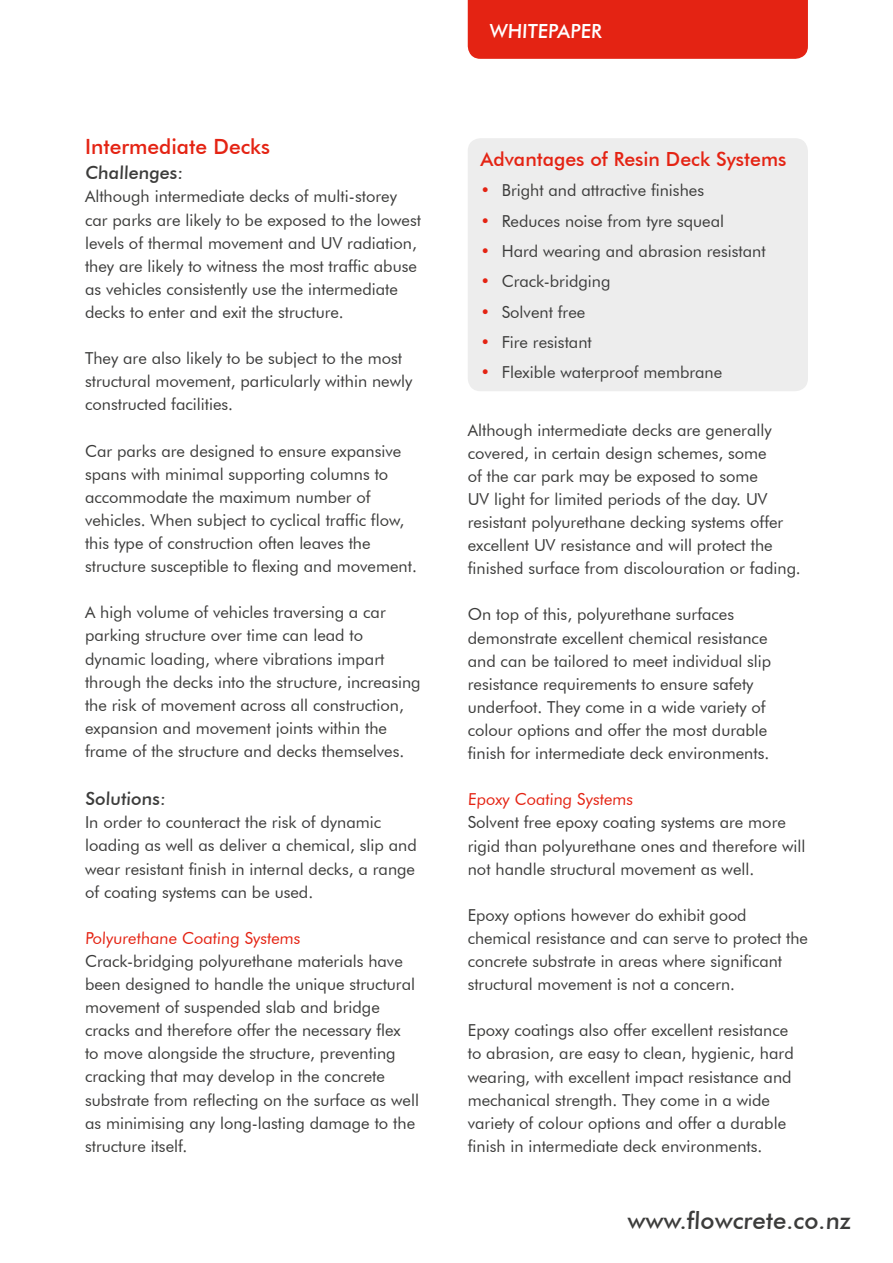
<style>
.page{position:relative;width:893px;height:1263px;background:#fff}
.page>*{position:absolute;margin:0;border:0;box-sizing:border-box;transform-origin:0 0}
.t1{font:500 24px "Futura BT";color:#3c3c3b}
.t2{font:500 21px "Futura BT";color:#e42313}
.t3{font:500 19.5px "Futura BT";color:#e42313}
.t4{font:500 19.5px "Futura BT";color:#fff}
.t5{font:500 18px "Futura BT";color:#3c3c3b}
.t6{font:16.5px/23.1px "Futura BT";color:#3c3c3b}
.t7{font:16.5px "Futura BT";color:#e42313}
.s1{font-weight:300;color:#e42313}
</style>
<div class="page">
<div style="left:468px;top:0;width:340px;height:59px;background:#e42313"></div>
<div style="left:468px;top:138px;width:340px;height:253px;background:#ededed;border-radius:13px"></div>
<p class="t2" style="left:85px;top:134px;width:187px">Intermediate Decks</p>
<p class="t5" style="left:85px;top:162px;width:101px">Challenges:</p>
<p class="t6" style="left:85px;top:185px;width:337px">Although intermediate decks of multi-storey car parks are likely to be exposed to the lowest levels of thermal movement and UV radiation, they are likely to witness the most traffic abuse as vehicles consistently use the intermediate decks to enter and exit the structure.</p>
<p class="t6" style="left:85px;top:347px;width:329px">They are also likely to be subject to the most structural movement, particularly within newly constructed facilities.</p>
<p class="t6" style="left:85px;top:439px;width:333px">Car parks are designed to ensure expansive spans with minimal supporting columns to accommodate the maximum number of vehicles. When subject to cyclical traffic flow, this type of construction often leaves the structure susceptible to flexing and movement.</p>
<p class="t6" style="left:85px;top:601px;width:337px">A high volume of vehicles traversing a car parking structure over time can lead to dynamic loading, where vibrations impart through the decks into the structure, increasing the risk of movement across all construction, expansion and movement joints within the frame of the structure and decks themselves.</p>
<p class="t5" style="left:85px;top:788px;width:83px">Solutions:</p>
<p class="t6" style="left:85px;top:811px;width:333px">In order to counteract the risk of dynamic loading as well as deliver a chemical, slip and wear resistant finish in internal decks, a range of coating systems can be used.</p>
<p class="t7" style="left:85px;top:928px;width:218px">Polyurethane Coating Systems</p>
<p class="t6" style="left:85px;top:949px;width:336px">Crack-bridging polyurethane materials have been designed to handle the unique structural movement of suspended slab and bridge cracks and therefore offer the necessary flex<br>to move alongside the structure, preventing cracking that may develop in the concrete substrate from reflecting on the surface as well as minimising any long-lasting damage to the structure itself.</p>
<p class="t4" style="left:489px;top:19px;width:114px">WHITEPAPER</p>
<p class="t3" style="left:480px;top:147px;width:307px">Advantages of Resin Deck Systems</p>
<p class="t6" style="left:480px;top:179px;width:225px"><span class="s1">•</span> Bright and attractive finishes</p>
<p class="t6" style="left:480px;top:209px;width:245px"><span class="s1">•</span> Reduces noise from tyre squeal</p>
<p class="t6" style="left:480px;top:239px;width:287px"><span class="s1">•</span> Hard wearing and abrasion resistant</p>
<p class="t6" style="left:480px;top:270px;width:132px"><span class="s1">•</span> Crack-bridging</p>
<p class="t6" style="left:480px;top:300px;width:106px"><span class="s1">•</span> Solvent free</p>
<p class="t6" style="left:480px;top:330px;width:113px"><span class="s1">•</span> Fire resistant</p>
<p class="t6" style="left:480px;top:361px;width:243px"><span class="s1">•</span> Flexible waterproof membrane</p>
<p class="t6" style="left:468px;top:418px;width:334px">Although intermediate decks are generally covered, in certain design schemes, some<br>of the car park may be exposed to some<br>UV light for limited periods of the day. UV resistant polyurethane decking systems offer excellent UV resistance and will protect the finished surface from discolouration or fading.</p>
<p class="t6" style="left:468px;top:603px;width:305px">On top of this, polyurethane surfaces demonstrate excellent chemical resistance and can be tailored to meet individual slip resistance requirements to ensure safety underfoot. They come in a wide variety of colour options and offer the most durable finish for intermediate deck environments.</p>
<p class="t7" style="left:468px;top:789px;width:168px">Epoxy Coating Systems</p>
<p class="t6" style="left:468px;top:811px;width:339px">Solvent free epoxy coating systems are more rigid than polyurethane ones and therefore will not handle structural movement as well.</p>
<p class="t6" style="left:468px;top:903px;width:342px">Epoxy options however do exhibit good chemical resistance and can serve to protect the concrete substrate in areas where significant structural movement is not a concern.</p>
<p class="t6" style="left:468px;top:1019px;width:328px">Epoxy coatings also offer excellent resistance to abrasion, are easy to clean, hygienic, hard wearing, with excellent impact resistance and mechanical strength. They come in a wide variety of colour options and offer a durable finish in intermediate deck environments.</p>
<h1 class="t1" style="left:627px;top:1206px;width:226px">www.flowcrete.co.nz</h1>
</div>
